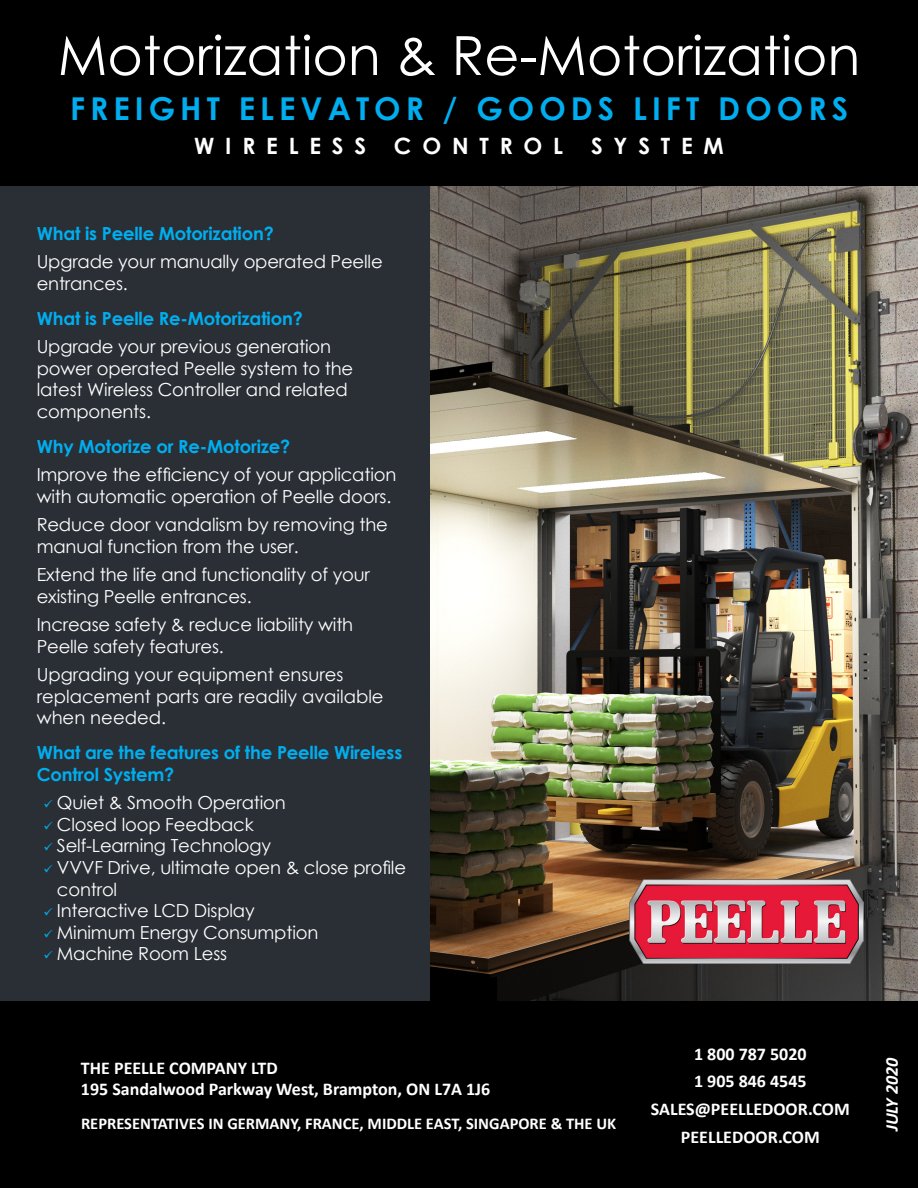
<style>
.page{position:relative;width:918px;height:1188px;background:#fff}
.page>*{position:absolute;margin:0;border:0;box-sizing:border-box;transform-origin:0 0}
.t1{font:54px "Century Gothic";color:#fff}
.t2{font:700 31.5px "Century Gothic";letter-spacing:.16em;color:#00aeef}
.t3{font:700 22.5px "Century Gothic";letter-spacing:.48em;color:#fff}
.t4{font:18px/21.6px "Century Gothic";letter-spacing:-.01em;color:#fff}
.t5{font:700 18px/21.6px "Century Gothic";letter-spacing:-.01em;color:#00aeef}
.t6{font:700 18px/27.8px "Calibri";color:#fff;text-align:center}
.t7{font:italic 700 18px "Calibri";letter-spacing:-.005em;color:#fff}
.t8{font:700 16.5px "Calibri";color:#fff}
</style>
<div class="page">
<img style="left:430px;top:185px;width:488px;height:816px">
<div style="left:0;top:54px;width:430px;height:1080px;background:#2a2f36"></div>
<div style="left:0;top:0;width:918px;height:185px;background:#000"></div>
<div style="left:0;top:1001px;width:918px;height:187px;background:#000"></div>
<img style="left:630px;top:879px;width:234px;height:84px">
<h1 class="t1" style="left:58px;top:18px;width:804px">Motorization &amp; Re-Motorization</h1>
<h2 class="t2" style="left:70px;top:85px;width:780px">FREIGHT ELEVATOR / GOODS LIFT DOORS</h2>
<p class="t3" style="left:194px;top:128px;width:531px">WIRELESS CONTROL SYSTEM</p>
<p class="t5" style="left:37px;top:221px;width:239px">What is Peelle Motorization?</p>
<p class="t4" style="left:37px;top:250px;width:347px">Upgrade your manually operated Peelle entrances.</p>
<p class="t5" style="left:37px;top:306px;width:268px">What is Peelle Re-Motorization?</p>
<p class="t4" style="left:37px;top:335px;width:318px">Upgrade your previous generation power operated Peelle system to the latest Wireless Controller and related components.</p>
<p class="t5" style="left:37px;top:435px;width:255px">Why Motorize or Re-Motorize?</p>
<p class="t4" style="left:37px;top:464px;width:361px">Improve the efficiency of your application with automatic operation of Peelle doors.</p>
<p class="t4" style="left:37px;top:514px;width:353px">Reduce door vandalism by removing the manual function from the user.</p>
<p class="t4" style="left:37px;top:564px;width:335px">Extend the life and functionality of your existing Peelle entrances.</p>
<p class="t4" style="left:37px;top:613px;width:318px">Increase safety &amp; reduce liability with<br>Peelle safety features.</p>
<p class="t4" style="left:37px;top:663px;width:348px">Upgrading your equipment ensures replacement parts are readily available when needed.</p>
<p class="t5" style="left:37px;top:741px;width:367px">What are the features of the Peelle Wireless<br>Control System?</p>
<p class="t4" style="left:57px;top:792px;width:351px">Quiet &amp; Smooth Operation<br>Closed loop Feedback<br>Self-Learning Technology<br>VVVF Drive, ultimate open &amp; close profile control<br>Interactive LCD Display<br>Minimum Energy Consumption<br>Machine Room Less</p>
<p class="t6" style="left:81px;top:1057px;width:411px;line-height:21px;text-align:left">THE PEELLE COMPANY LTD<br>195 Sandalwood Parkway West, Brampton, ON L7A 1J6</p>
<p class="t8" style="left:81px;top:1112px;width:537px">REPRESENTATIVES IN GERMANY, FRANCE, MIDDLE EAST, SINGAPORE &amp; THE UK</p>
<p class="t6" style="left:651px;top:1040px;width:200px">1 800 787 5020<br>1 905 846 4545<br>SALES@PEELLEDOOR.COM<br>PEELLEDOOR.COM</p>
<p class="t7" style="left:879px;top:1131px;width:75px;rotate:-90deg">JULY 2020</p>
</div>
